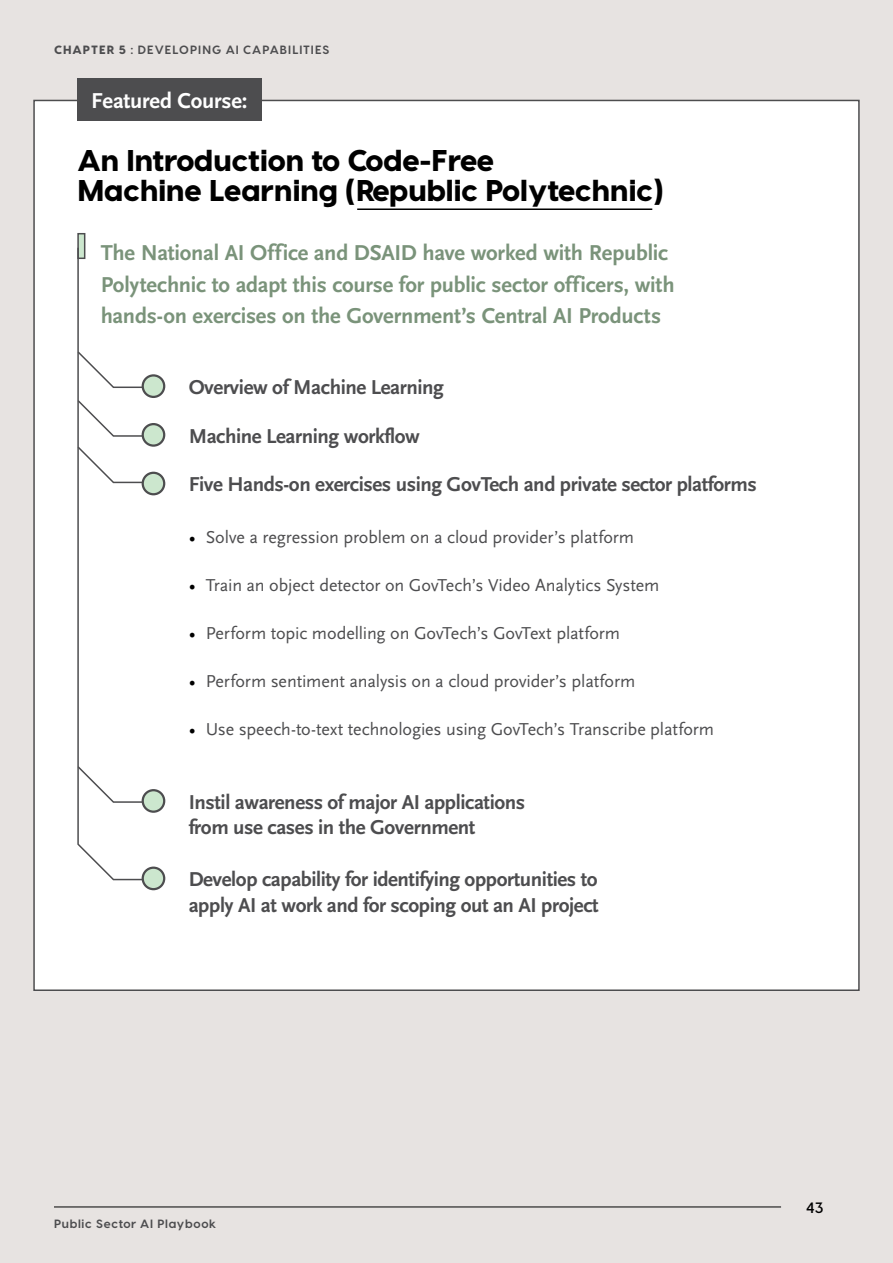
<style>
.page{position:relative;width:893px;height:1263px;background:#e7e3e1}
.page>*{position:absolute;margin:0;border:0;box-sizing:border-box;transform-origin:0 0}
.t1{font:800 30px/30px "Visby CF";color:#000}
.t2{font:22.5px/31.5px "Scala Sans Bold LF";letter-spacing:-.01em;color:#7a937a}
.t3{font:22.5px "Scala Sans Bold LF";letter-spacing:-.01em;color:#fff}
.t4{font:21px/25.2px "Scala Sans Bold LF";letter-spacing:-.02em;color:#4d4d4f}
.t5{font:18px "Scala Sans";letter-spacing:-.01em;color:#4d4d4f}
.t6{font:600 15px "Visby CF";color:#000}
.t7{font:700 12px "Visby CF";letter-spacing:.08em;color:#4d4d4f}
.t8{font:700 12px "Visby CF";letter-spacing:.06em;color:#4d4d4f}
.s1{font-weight:800}
.s2{font-family:"Minion Pro";color:#000}
</style>
<div class="page">
<div style="left:33px;top:100px;width:827px;height:891px;background:#fff;border:2px solid #4d4d4f"></div>
<div style="left:77px;top:79px;width:184px;height:42px;background:#4d4d4f"></div>
<hr style="left:54px;top:1206px;width:727px;height:1px;background:#000">
<svg style="left:79px;top:352px;width:69px;height:37px"></svg>
<svg style="left:79px;top:400px;width:71px;height:37px"></svg>
<svg style="left:79px;top:445px;width:71px;height:39px"></svg>
<svg style="left:79px;top:766px;width:71px;height:37px"></svg>
<svg style="left:77px;top:844px;width:71px;height:37px"></svg>
<div style="left:143px;top:375px;width:21px;height:22px;background:#cce7ce;border-radius:50%"></div>
<div style="left:142px;top:374px;width:23px;height:24px;border:2px solid #4d4d4f;border-radius:50%"></div>
<div style="left:143px;top:473px;width:21px;height:21px;background:#cce7ce;border-radius:50%"></div>
<div style="left:142px;top:472px;width:23px;height:23px;border:2px solid #4d4d4f;border-radius:50%"></div>
<div style="left:143px;top:424px;width:21px;height:22px;background:#cce7ce;border-radius:50%"></div>
<div style="left:142px;top:423px;width:23px;height:24px;border:2px solid #4d4d4f;border-radius:50%"></div>
<div style="left:143px;top:790px;width:21px;height:22px;background:#cce7ce;border-radius:50%"></div>
<div style="left:142px;top:789px;width:23px;height:24px;border:2px solid #4d4d4f;border-radius:50%"></div>
<div style="left:143px;top:868px;width:21px;height:21px;background:#cce7ce;border-radius:50%"></div>
<div style="left:142px;top:866px;width:23px;height:24px;border:2px solid #4d4d4f;border-radius:50%"></div>
<svg style="left:77px;top:233px;width:8px;height:26px"></svg>
<hr style="left:77px;top:248px;width:2px;height:596px;background:#4d4d4f">
<hr style="left:357px;top:208px;width:295px;height:2px;background:#000">
<p class="t7" style="left:54px;top:42px;width:277px"><span class="s1">CHAPTER 5</span> : DEVELOPING AI CAPABILITIES</p>
<p class="t3" style="left:91px;top:88px;width:158px">Featured Course:</p>
<h1 class="t1" style="left:77px;top:145px;width:588px">An Introduction to Code-Free<br>Machine Learning (Republic Polytechnic)</h1>
<p class="t2" style="left:101px;top:238px;width:575px">The National AI Office and DSAID have worked with Republic<br>Polytechnic to adapt this course for public sector officers, with hands-on exercises on the Government’s Central AI Products</p>
<p class="t4" style="left:189px;top:375px;width:257px">Overview of Machine Learning</p>
<p class="t4" style="left:189px;top:424px;width:233px">Machine Learning workflow</p>
<p class="t4" style="left:189px;top:472px;width:570px">Five Hands-on exercises using GovTech and private sector platforms</p>
<p class="t5" style="left:189px;top:527px;width:447px"><span class="s2">•</span> Solve a regression problem on a cloud provider’s platform</p>
<p class="t5" style="left:189px;top:575px;width:472px"><span class="s2">•</span> Train an object detector on GovTech’s Video Analytics System</p>
<p class="t5" style="left:189px;top:623px;width:433px"><span class="s2">•</span> Perform topic modelling on GovTech’s GovText platform</p>
<p class="t5" style="left:189px;top:671px;width:448px"><span class="s2">•</span> Perform sentiment analysis on a cloud provider’s platform</p>
<p class="t5" style="left:189px;top:719px;width:527px"><span class="s2">•</span> Use speech-to-text technologies using GovTech’s Transcribe platform</p>
<p class="t4" style="left:189px;top:790px;width:338px">Instil awareness of major AI applications from use cases in the Government</p>
<p class="t4" style="left:189px;top:867px;width:412px">Develop capability for identifying opportunities to apply AI at work and for scoping out an AI project</p>
<p class="t8" style="left:54px;top:1216px;width:164px">Public Sector AI Playbook</p>
<p class="t6" style="left:806px;top:1198px;width:19px">43</p>
</div>
